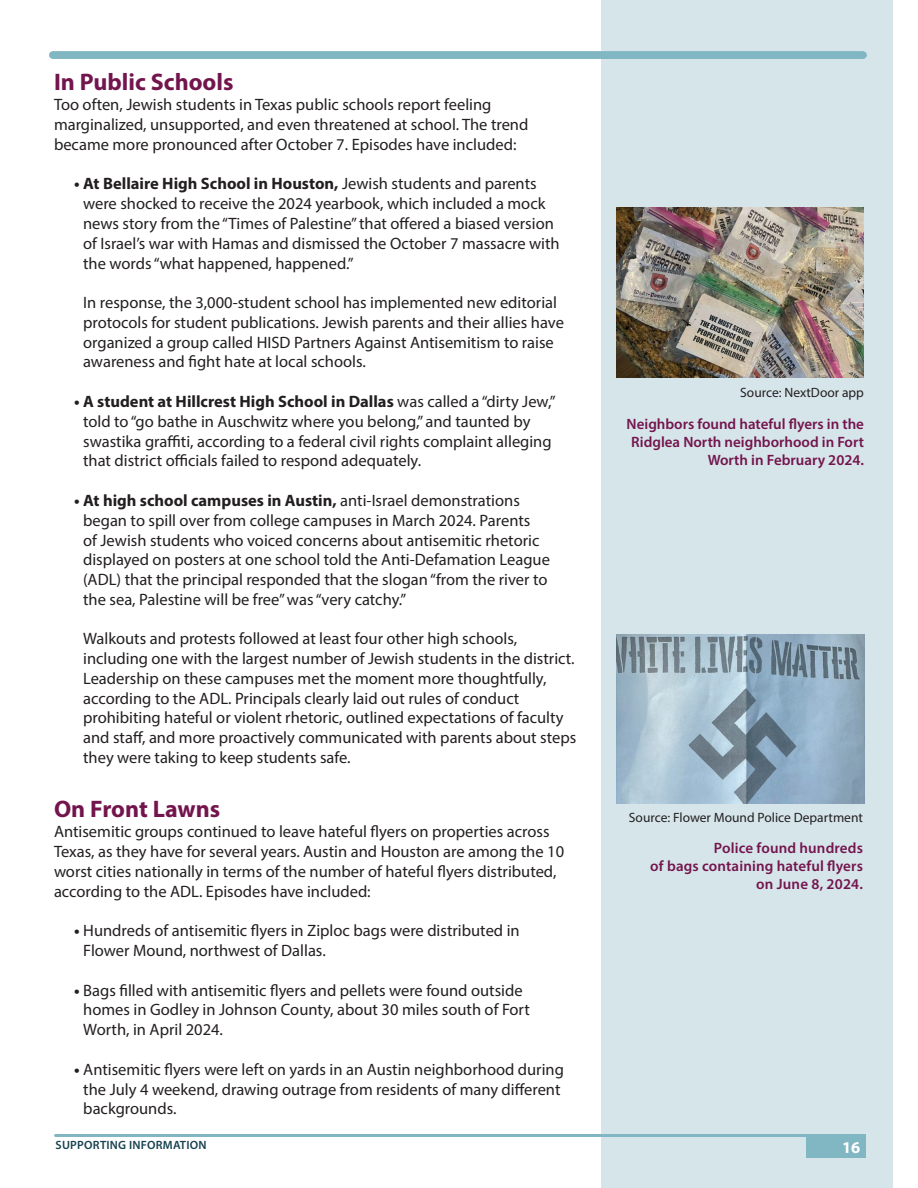
<style>
.page{position:relative;width:918px;height:1188px;background:#fff}
.page>*{position:absolute;margin:0;border:0;box-sizing:border-box;transform-origin:0 0}
.t1{font:700 24px "Myriad Pro";color:#73154d}
.t2{font:16.5px/19.8px "Myriad Pro";color:#231f20}
.t3{font:700 16.5px "Myriad Pro";color:#fff}
.t4{font:600 15px/18px "Myriad Pro";color:#73154d;text-align:right}
.t5{font:13.5px "Myriad Pro";color:#231f20}
.t6{font:600 12px "Myriad Pro";letter-spacing:.02em;color:#18414f}
.s1{font-weight:700}
</style>
<div class="page">
<div style="left:602px;top:0;width:291px;height:1188px;background:#d6e5ea"></div>
<img style="left:616px;top:208px;width:248px;height:169px">
<img style="left:616px;top:634px;width:248px;height:170px">
<div style="left:53px;top:51px;width:810px;height:8px;background:#81b7c2"></div>
<hr style="left:56px;top:1134px;width:806px;height:3px;background:#81b7c2">
<div style="left:807px;top:1134px;width:59px;height:24px;background:#81b7c2"></div>
<h1 class="t1" style="left:54px;top:67px;width:181px">In Public Schools</h1>
<p class="t2" style="left:54px;top:95px;width:476px">Too often, Jewish students in Texas public schools report feeling marginalized, unsupported, and even threatened at school. The trend became more pronounced after October 7. Episodes have included:</p>
<p class="t2" style="left:83px;top:174px;width:478px;text-indent:-9px"><span class="s1">• At Bellaire High School in Houston,</span> Jewish students and parents were shocked to receive the 2024 yearbook, which included a mock news story from the “Times of Palestine” that offered a biased version of Israel’s war with Hamas and dismissed the October 7 massacre with the words “what happened, happened.”</p>
<p class="t2" style="left:83px;top:292px;width:482px">In response, the 3,000-student school has implemented new editorial protocols for student publications. Jewish parents and their allies have organized a group called HISD Partners Against Antisemitism to raise awareness and fight hate at local schools.</p>
<p class="t2" style="left:83px;top:391px;width:474px;text-indent:-9px"><span class="s1">• A student at Hillcrest High School in Dallas</span> was called a “dirty Jew,” told to “go bathe in Auschwitz where you belong,” and taunted by swastika graffiti, according to a federal civil rights complaint alleging that district officials failed to respond adequately.</p>
<p class="t2" style="left:83px;top:490px;width:468px;text-indent:-9px"><span class="s1">• At high school campuses in Austin,</span> anti-Israel demonstrations began to spill over from college campuses in March 2024. Parents<br>of Jewish students who voiced concerns about antisemitic rhetoric displayed on posters at one school told the Anti-Defamation League (ADL) that the principal responded that the slogan “from the river to the sea, Palestine will be free” was “very catchy.”</p>
<p class="t2" style="left:83px;top:629px;width:495px">Walkouts and protests followed at least four other high schools, including one with the largest number of Jewish students in the district.<br>Leadership on these campuses met the moment more thoughtfully, according to the ADL. Principals clearly laid out rules of conduct prohibiting hateful or violent rhetoric, outlined expectations of faculty and staff, and more proactively communicated with parents about steps they were taking to keep students safe.</p>
<h1 class="t1" style="left:54px;top:794px;width:168px">On Front Lawns</h1>
<p class="t2" style="left:54px;top:821px;width:512px">Antisemitic groups continued to leave hateful flyers on properties across Texas, as they have for several years. Austin and Houston are among the 10 worst cities nationally in terms of the number of hateful flyers distributed, according to the ADL. Episodes have included:</p>
<p class="t2" style="left:83px;top:920px;width:438px;text-indent:-9px"><span class="s1">•</span> Hundreds of antisemitic flyers in Ziploc bags were distributed in<br>Flower Mound, northwest of Dallas.</p>
<p class="t2" style="left:83px;top:980px;width:448px;text-indent:-9px"><span class="s1">•</span> Bags filled with antisemitic flyers and pellets were found outside homes in Godley in Johnson County, about 30 miles south of Fort<br>Worth, in April 2024.</p>
<p class="t2" style="left:83px;top:1059px;width:482px;text-indent:-9px"><span class="s1">•</span> Antisemitic flyers were left on yards in an Austin neighborhood during the July 4 weekend, drawing outrage from residents of many different backgrounds.</p>
<p class="t6" style="left:56px;top:1138px;width:153px">SUPPORTING INFORMATION</p>
<p class="t3" style="left:842px;top:1136px;width:20px">16</p>
<p class="t5" style="left:740px;top:384px;width:125px">Source: NextDoor app</p>
<p class="t4" style="left:627px;top:414px;width:239px">Neighbors found hateful flyers in the<br>Ridglea North neighborhood in Fort<br>Worth in February 2024.</p>
<p class="t5" style="left:629px;top:809px;width:236px">Source: Flower Mound Police Department</p>
<p class="t4" style="left:650px;top:839px;width:214px">Police found hundreds<br>of bags containing hateful flyers on June 8, 2024.</p>
</div>
